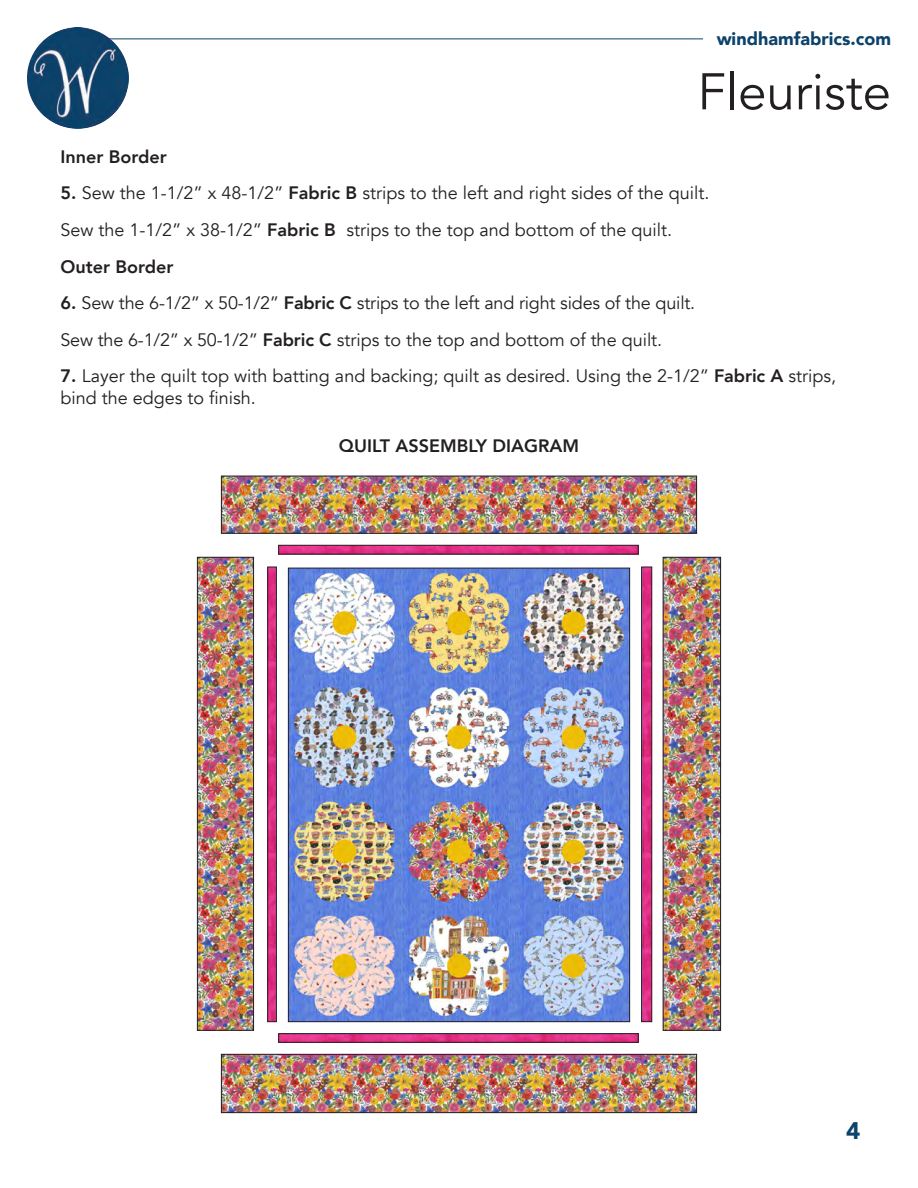
<style>
.page{position:relative;width:918px;height:1188px;background:#fff}
.page>*{position:absolute;margin:0;border:0;box-sizing:border-box;transform-origin:0 0}
.t1{font:51px "Avenir";color:#231f20}
.t2{font:900 24px "Avenir";color:#0d426a}
.t3{font:18px/21.6px "Avenir";color:#231f20}
.t4{font:800 18px "Avenir";color:#231f20}
.t5{font:900 18px "Avenir";color:#0d426a}
.s1{font-weight:800}
</style>
<div class="page">
<img style="left:27px;top:27px;width:102px;height:102px;border-radius:51px">
<hr style="left:109px;top:39px;width:594px;height:1px;background:#0d426a">
<img style="left:290px;top:570px;width:338px;height:450px">
<div style="left:288px;top:568px;width:342px;height:454px;border:1px solid #231f20"></div>
<img style="left:643px;top:569px;width:7px;height:451px">
<div style="left:641px;top:567px;width:11px;height:455px;border:1px solid #231f20"></div>
<img style="left:269px;top:569px;width:6px;height:451px">
<div style="left:267px;top:567px;width:10px;height:455px;border:1px solid #231f20"></div>
<img style="left:280px;top:547px;width:357px;height:5px">
<div style="left:278px;top:545px;width:361px;height:9px;border:1px solid #231f20"></div>
<img style="left:280px;top:1035px;width:357px;height:6px">
<div style="left:278px;top:1033px;width:361px;height:10px;border:1px solid #231f20"></div>
<img style="left:665px;top:559px;width:54px;height:470px">
<div style="left:663px;top:557px;width:58px;height:474px;border:1px solid #231f20"></div>
<img style="left:199px;top:559px;width:53px;height:470px">
<div style="left:197px;top:557px;width:57px;height:474px;border:1px solid #231f20"></div>
<img style="left:223px;top:1056px;width:472px;height:55px">
<div style="left:221px;top:1054px;width:476px;height:59px;border:1px solid #231f20"></div>
<img style="left:223px;top:478px;width:472px;height:54px">
<div style="left:221px;top:476px;width:476px;height:58px;border:1px solid #231f20"></div>
<p class="t5" style="left:717px;top:23px;width:176px">windhamfabrics.com</p>
<h1 class="t1" style="left:698px;top:61px;width:195px">Fleuriste</h1>
<p class="t4" style="left:60px;top:142px;width:108px">Inner Border</p>
<p class="t3" style="left:60px;top:183px;width:650px"><span class="s1">5.</span> Sew the 1-1/2” x 48-1/2” <span class="s1">Fabric B</span> strips to the left and right sides of the quilt.</p>
<p class="t3" style="left:60px;top:219px;width:613px">Sew the 1-1/2” x 38-1/2” <span class="s1">Fabric B</span> strips to the top and bottom of the quilt.</p>
<p class="t4" style="left:60px;top:252px;width:114px">Outer Border</p>
<p class="t3" style="left:60px;top:292px;width:636px"><span class="s1">6.</span> Sew the 6-1/2” x 50-1/2” <span class="s1">Fabric C</span> strips to the left and right sides of the quilt.</p>
<p class="t3" style="left:60px;top:329px;width:603px">Sew the 6-1/2” x 50-1/2” <span class="s1">Fabric C</span> strips to the top and bottom of the quilt.</p>
<p class="t3" style="left:60px;top:366px;width:777px"><span class="s1">7.</span> Layer the quilt top with batting and backing; quilt as desired. Using the 2-1/2” <span class="s1">Fabric A</span> strips, bind the edges to finish.</p>
<p class="t4" style="left:339px;top:431px;width:242px">QUILT ASSEMBLY DIAGRAM</p>
<h2 class="t2" style="left:846px;top:1110px;width:16px">4</h2>
</div>
